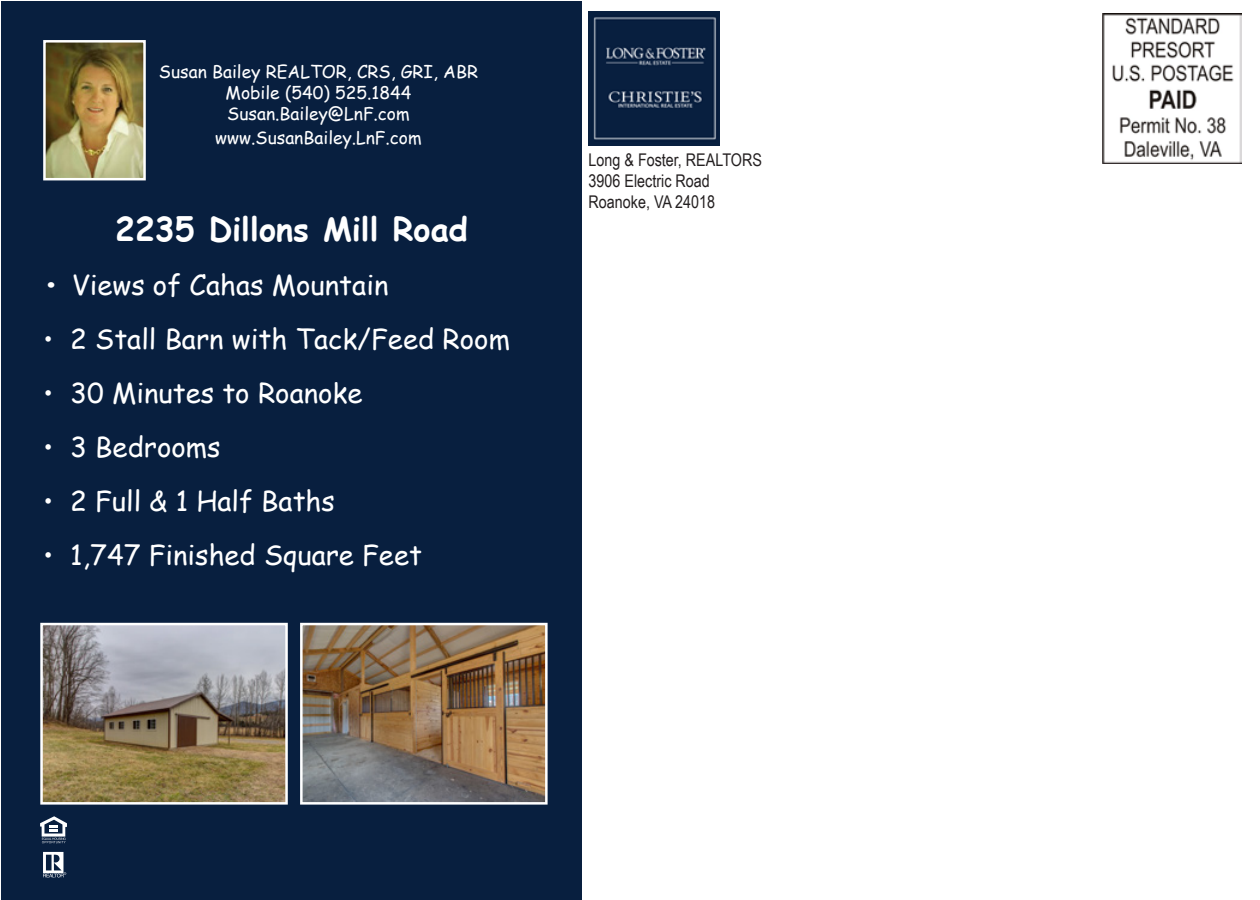
<style>
.page{position:relative;width:1260px;height:900px;background:#fff}
.page>*{position:absolute;margin:0;border:0;box-sizing:border-box;transform-origin:0 0}
.t1{font:700 32.5px "Comic Sans MS";color:#fff}
.t2{font:27.5px "Comic Sans MS";color:#fff}
.t3{font:17.5px/24px "Comic Sans MS";color:#fff;text-align:center}
.t4{font:17.5px "Arial Narrow";color:#231f20}
.s1{font-weight:700}
</style>
<div class="page">
<div style="left:1px;top:1px;width:581px;height:899px;background:#081f3f"></div>
<img style="left:46px;top:43px;width:97px;height:134px">
<div style="left:43px;top:40px;width:103px;height:140px;border:2px solid #fff"></div>
<img style="left:589px;top:11px;width:131px;height:135px">
<svg style="left:43px;top:852px;width:23px;height:25px"></svg>
<svg style="left:40px;top:816px;width:27px;height:27px"></svg>
<img style="left:303px;top:626px;width:242px;height:176px">
<div style="left:300px;top:623px;width:248px;height:182px;border:2px solid #fff"></div>
<img style="left:43px;top:626px;width:242px;height:176px">
<div style="left:40px;top:623px;width:248px;height:182px;border:2px solid #fff"></div>
<img style="left:1102px;top:13px;width:140px;height:151px">
<p class="t3" style="left:159px;top:59px;width:321px">Susan Bailey REALTOR, CRS, GRI, ABR</p>
<p class="t3" style="left:226px;top:80px;width:187px">Mobile (540) 525.1844</p>
<p class="t3" style="left:215px;top:101px;width:208px">Susan.Bailey@LnF.com www.SusanBailey.LnF.com</p>
<p class="t1" style="left:115px;top:206px;width:354px">2235 Dillons Mill Road</p>
<p class="t2" style="left:43px;top:265px;width:347px"><span class="s1">•</span> Views of Cahas Mountain</p>
<p class="t2" style="left:43px;top:319px;width:468px">• 2 Stall Barn with Tack/Feed Room</p>
<p class="t2" style="left:43px;top:373px;width:321px">• 30 Minutes to Roanoke</p>
<p class="t2" style="left:43px;top:427px;width:179px">• 3 Bedrooms</p>
<p class="t2" style="left:43px;top:481px;width:293px">• 2 Full &amp; 1 Half Baths</p>
<p class="t2" style="left:43px;top:535px;width:380px">• 1,747 Finished Square Feet</p>
<p class="t4" style="left:589px;top:147px;width:175px">Long &amp; Foster, REALTORS</p>
<p class="t4" style="left:589px;top:168px;width:123px">3906 Electric Road</p>
<p class="t4" style="left:589px;top:189px;width:128px">Roanoke, VA 24018</p>
</div>
